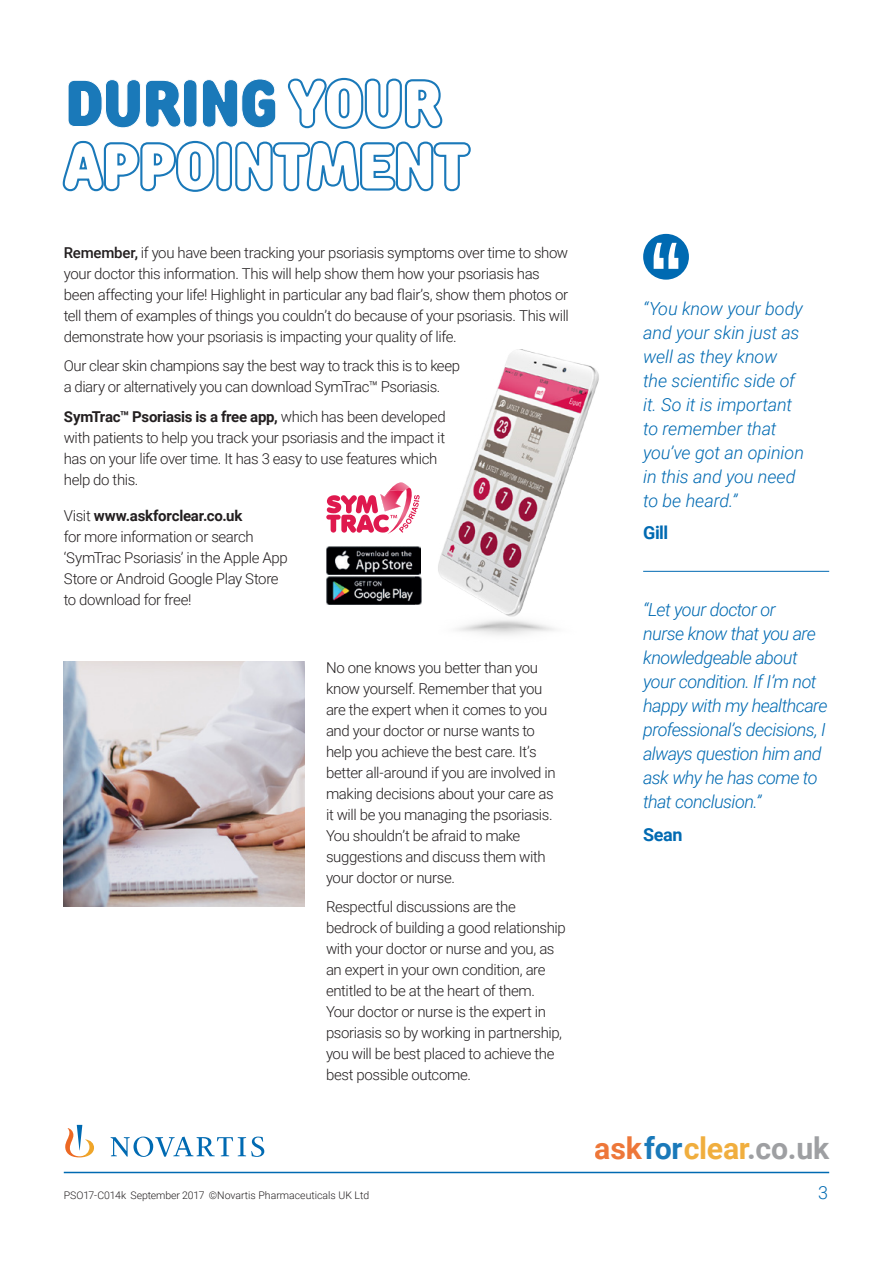
<style>
.page{position:relative;width:893px;height:1263px;background:#fff}
.page>*{position:absolute;margin:0;border:0;box-sizing:border-box;transform-origin:0 0}
.t1{font:900 66px "TT Rounds Condensed";letter-spacing:-.05em;color:#006ab2}
.t2{font:700 30.3px "Roboto";letter-spacing:-.01em;color:#939598}
.t3{font:italic 300 18px/24px "Roboto";letter-spacing:-.025em;color:#006ab2}
.t4{font:italic 300 18px/24px "Roboto";letter-spacing:-.005em;color:#006ab2}
.t5{font:700 18px "Roboto";letter-spacing:-.025em;color:#006ab2}
.t6{font:300 18px "Roboto";color:#006ab2}
.t7{font:300 15px/21px "Roboto";letter-spacing:-.025em;color:#231f20}
.t8{font:300 10.5px "Roboto";color:#231f20}
.s1{font-weight:500}
.s2{font-weight:700}
.s3{color:#ec6823}
.s4{color:#006ab2}
.s5{color:#efa529}
</style>
<div class="page">
<hr style="left:64px;top:1172px;width:765px;height:1px;background:#006ab2">
<svg style="left:65px;top:1125px;width:199px;height:32px"></svg>
<img style="left:64px;top:661px;width:241px;height:245px">
<hr style="left:643px;top:571px;width:186px;height:1px;background:#006ab2">
<div style="left:643px;top:234px;width:46px;height:46px;background:#006ab2;border-radius:50%"></div>
<svg style="left:654px;top:243px;width:24px;height:26px"></svg>
<svg style="left:287px;top:77px;width:156px;height:52px"></svg>
<svg style="left:62px;top:140px;width:409px;height:52px"></svg>
<img style="left:326px;top:546px;width:94px;height:28px">
<img style="left:326px;top:576px;width:89px;height:28px">
<img style="left:415px;top:576px;width:6px;height:28px">
<svg style="left:326px;top:482px;width:94px;height:52px"></svg>
<img style="left:438px;top:349px;width:161px;height:286px">
<h1 class="t1" style="left:64px;top:63px;width:216px">DURING</h1>
<p class="t7" style="left:64px;top:241px;width:507px"><span class="s1">Remember,</span> if you have been tracking your psoriasis symptoms over time to show your doctor this information. This will help show them how your psoriasis has been affecting your life! Highlight in particular any bad flair’s, show them photos or tell them of examples of things you couldn’t do because of your psoriasis. This will demonstrate how your psoriasis is impacting your quality of life.</p>
<p class="t7" style="left:64px;top:355px;width:398px">Our clear skin champions say the best way to track this is to keep a diary or alternatively you can download SymTrac™ Psoriasis.</p>
<p class="t7" style="left:64px;top:405px;width:383px"><span class="s2">SymTrac™ Psoriasis is a free app,</span> which has been developed with patients to help you track your psoriasis and the impact it has on your life over time. It has 3 easy to use features which help do this.</p>
<p class="t7" style="left:64px;top:504px;width:226px">Visit <span class="s2">www.askforclear.co.uk<br></span>for more information or search ‘SymTrac Psoriasis’ in the Apple App<br>Store or Android Google Play Store to download for free!</p>
<p class="t7" style="left:326px;top:656px;width:231px">No one knows you better than you know yourself. Remember that you are the expert when it comes to you and your doctor or nurse wants to help you achieve the best care. It’s better all-around if you are involved in making decisions about your care as it will be you managing the psoriasis.<br>You shouldn’t be afraid to make suggestions and discuss them with your doctor or nurse.</p>
<p class="t7" style="left:326px;top:896px;width:241px">Respectful discussions are the bedrock of building a good relationship with your doctor or nurse and you, as an expert in your own condition, are entitled to be at the heart of them.<br>Your doctor or nurse is the expert in psoriasis so by working in partnership, you will be best placed to achieve the best possible outcome.</p>
<p class="t4" style="left:643px;top:296px;width:162px">“You know your body and your skin just as well as they know the scientific side of it. So it is important to remember that you’ve got an opinion in this and you need to be heard.”</p>
<p class="t5" style="left:643px;top:520px;width:27px">Gill</p>
<p class="t3" style="left:643px;top:597px;width:186px">“Let your doctor or<br>nurse know that you are knowledgeable about your condition. If I’m not happy with my healthcare professional’s decisions, I always question him and ask why he has come to that conclusion.”</p>
<p class="t5" style="left:643px;top:822px;width:41px">Sean</p>
<h2 class="t2" style="left:595px;top:1127px;width:236px"><span class="s3">ask</span><span class="s4">for</span><span class="s5">clear</span>.co.uk</h2>
<p class="t8" style="left:64px;top:1188px;width:307px">PSO17-C014k September 2017 ©Novartis Pharmaceuticals UK Ltd</p>
<p class="t6" style="left:818px;top:1180px;width:11px">3</p>
</div>
